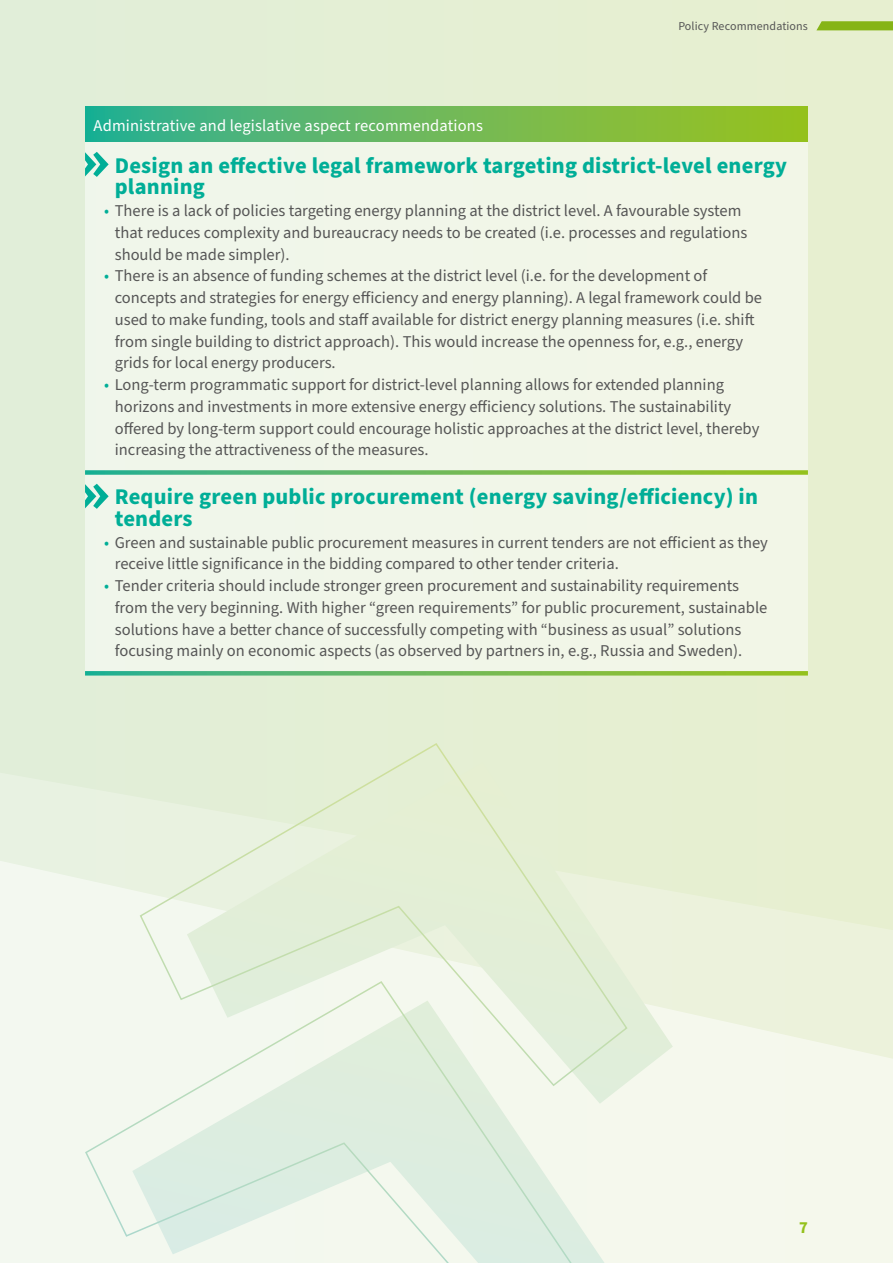
<style>
.page{position:relative;width:893px;height:1263px;background:#e5efd3}
.page>*{position:absolute;margin:0;border:0;box-sizing:border-box;transform-origin:0 0}
.t1{font:700 22.5px/21.8px "Source Sans Pro";letter-spacing:.01em;color:#00ae97}
.FT___Aufzaehlung_tür{font:16.5px/21.8px "Source Sans Pro";color:#565656}
.FT{font:16.5px "Source Sans Pro";letter-spacing:.01em;color:#fff}
.t2{font:700 16.5px "Source Sans Pro";color:#94c11c}
.t3{font:12px "Source Sans Pro";letter-spacing:.01em;color:#565656}
.s1{color:#00ae97}
</style>
<div class="page">
<svg style="left:0;top:675px;width:808px;height:186px"></svg>
<svg style="left:0;top:861px;width:893px;height:402px;fill:#f3f8ec"></svg>
<div style="left:85px;top:133px;width:723px;height:539px;background:#f1f6e9"></div>
<svg style="left:816px;top:21px;width:77px;height:9px"></svg>
<svg style="left:85px;top:106px;width:723px;height:35px;background:#69b858"></svg>
<svg style="left:85px;top:671px;width:723px;height:4px;background:#6bb95b"></svg>
<svg style="left:85px;top:470px;width:723px;height:5px;background:#76be66"></svg>
<svg style="left:85px;top:152px;width:24px;height:25px"></svg>
<svg style="left:85px;top:484px;width:24px;height:25px"></svg>
<svg style="left:629px;top:762px;width:44px;height:501px"></svg>
<svg style="left:84px;top:742px;width:545px;height:521px"></svg>
<p class="t3" style="left:678px;top:18px;width:131px">Policy Recommendations</p>
<p class="FT" style="left:94px;top:114px;width:391px">Administrative and legislative aspect recommendations</p>
<h4 class="t1" style="left:115px;top:155px;width:674px">Design an effective legal framework targeting district-level energy planning</h4>
<p class="FT___Aufzaehlung_tür" style="left:115px;top:200px;width:634px;text-indent:-11px"><span class="s1">•</span> There is a lack of policies targeting energy planning at the district level. A favourable system that reduces complexity and bureaucracy needs to be created (i.e. processes and regulations should be made simpler).</p>
<p class="FT___Aufzaehlung_tür" style="left:115px;top:266px;width:649px;text-indent:-11px"><span class="s1">•</span> There is an absence of funding schemes at the district level (i.e. for the development of concepts and strategies for energy efficiency and energy planning). A legal framework could be used to make funding, tools and staff available for district energy planning measures (i.e. shift from single building to district approach). This would increase the openness for, e.g., energy grids for local energy producers.</p>
<p class="FT___Aufzaehlung_tür" style="left:115px;top:374px;width:646px;text-indent:-11px"><span class="s1">•</span> Long-term programmatic support for district-level planning allows for extended planning horizons and investments in more extensive energy efficiency solutions. The sustainability offered by long-term support could encourage holistic approaches at the district level, thereby increasing the attractiveness of the measures.</p>
<h4 class="t1" style="left:115px;top:486px;width:645px">Require green public procurement (energy saving/efficiency) in tenders</h4>
<p class="FT___Aufzaehlung_tür" style="left:115px;top:532px;width:655px;text-indent:-11px"><span class="s1">•</span> Green and sustainable public procurement measures in current tenders are not efficient as they receive little significance in the bidding compared to other tender criteria.</p>
<p class="FT___Aufzaehlung_tür" style="left:115px;top:575px;width:654px;text-indent:-11px"><span class="s1">•</span> Tender criteria should include stronger green procurement and sustainability requirements from the very beginning. With higher “green requirements” for public procurement, sustainable solutions have a better chance of successfully competing with “business as usual” solutions focusing mainly on economic aspects (as observed by partners in, e.g., Russia and Sweden).</p>
<p class="t2" style="left:799px;top:1216px;width:10px">7</p>
</div>
